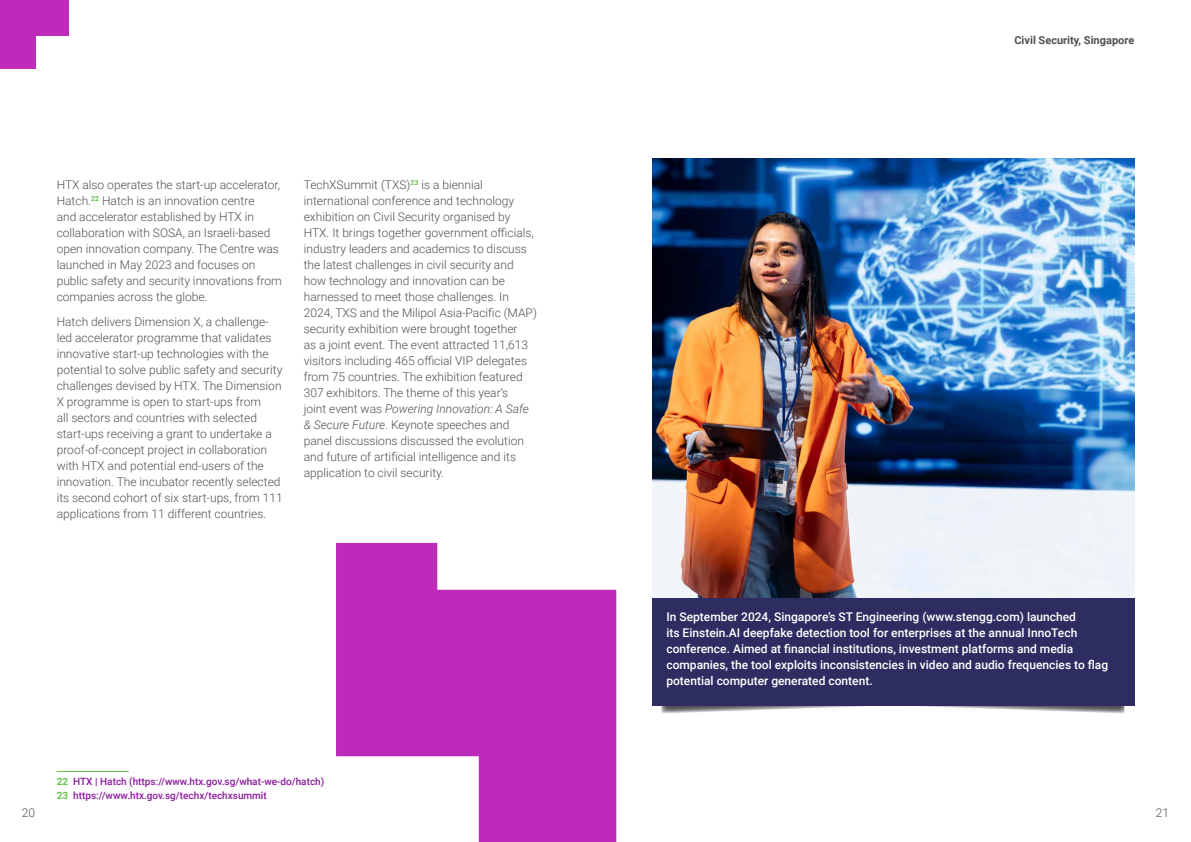
<style>
.page{position:relative;width:1191px;height:842px;background:#fff}
.page>*{position:absolute;margin:0;border:0;box-sizing:border-box;transform-origin:0 0}
.t1{font:300 12px/16px "Roboto";color:#505050}
.t2{font:500 12px/16px "Roboto";color:#fff}
.t3{font:700 11px "Roboto";color:#505050}
.Footnote_10pts{font:500 10px "Roboto";color:#8a1a9b}
.s1{font-style:italic}
.s2{font-weight:700;color:#67c04d}
</style>
<div class="page">
<hr style="left:57px;top:771px;width:72px;height:1px;background:#67c04d">
<svg style="left:336px;top:543px;width:280px;height:299px;fill:#be2bbb"></svg>
<div style="left:0;top:0;width:68px;height:35px;background:#be2bbb"></div>
<div style="left:0;top:0;width:35px;height:68px;background:#be2bbb"></div>
<img style="left:652px;top:159px;width:482px;height:439px">
<svg style="left:661px;top:706px;width:464px;height:8px"></svg>
<div style="left:652px;top:598px;width:482px;height:108px;background:#2e2d62"></div>
<p class="t1" style="left:57px;top:176px;width:226px">HTX also operates the start-up accelerator, Hatch.<sup>22</sup> Hatch is an innovation centre<br>and accelerator established by HTX in collaboration with SOSA, an Israeli-based open innovation company. The Centre was launched in May 2023 and focuses on public safety and security innovations from companies across the globe.</p>
<p class="t1" style="left:57px;top:313px;width:227px">Hatch delivers Dimension X, a challenge&shy;led accelerator programme that validates innovative start-up technologies with the potential to solve public safety and security challenges devised by HTX. The Dimension X programme is open to start-ups from<br>all sectors and countries with selected start-ups receiving a grant to undertake a proof-of-concept project in collaboration with HTX and potential end-users of the innovation. The incubator recently selected its second cohort of six start-ups, from 111 applications from 11 different countries.</p>
<p class="t1" style="left:304px;top:176px;width:235px">TechXSummit (TXS)<sup>23</sup> is a biennial international conference and technology exhibition on Civil Security organised by HTX. It brings together government officials, industry leaders and academics to discuss the latest challenges in civil security and how technology and innovation can be harnessed to meet those challenges. In 2024, TXS and the Milipol Asia-Pacific (MAP) security exhibition were brought together<br>as a joint event. The event attracted 11,613 visitors including 465 official VIP delegates from 75 countries. The exhibition featured 307 exhibitors. The theme of this year’s<br>joint event was <span class="s1">Powering Innovation: A Safe &amp; Secure Future</span>. Keynote speeches and panel discussions discussed the evolution and future of artificial intelligence and its application to civil security.</p>
<p class="Footnote_10pts" style="left:57px;top:775px;width:269px"><span class="s2">22</span> HTX | Hatch (https://www.htx.gov.sg/what-we-do/hatch)</p>
<p class="Footnote_10pts" style="left:57px;top:789px;width:212px"><span class="s2">23</span> https://www.htx.gov.sg/techx/techxsummit</p>
<p class="t3" style="left:1014px;top:32px;width:121px">Civil Security, Singapore</p>
<p class="t2" style="left:666px;top:609px;width:443px">In September 2024, Singapore’s ST Engineering (www.stengg.com) launched<br>its Einstein.AI deepfake detection tool for enterprises at the annual InnoTech conference. Aimed at financial institutions, investment platforms and media companies, the tool exploits inconsistencies in video and audio frequencies to flag potential computer generated content.</p>
<p class="t1" style="left:22px;top:804px;width:15px">20</p>
<p class="t1" style="left:1156px;top:804px;width:15px">21</p>
</div>
